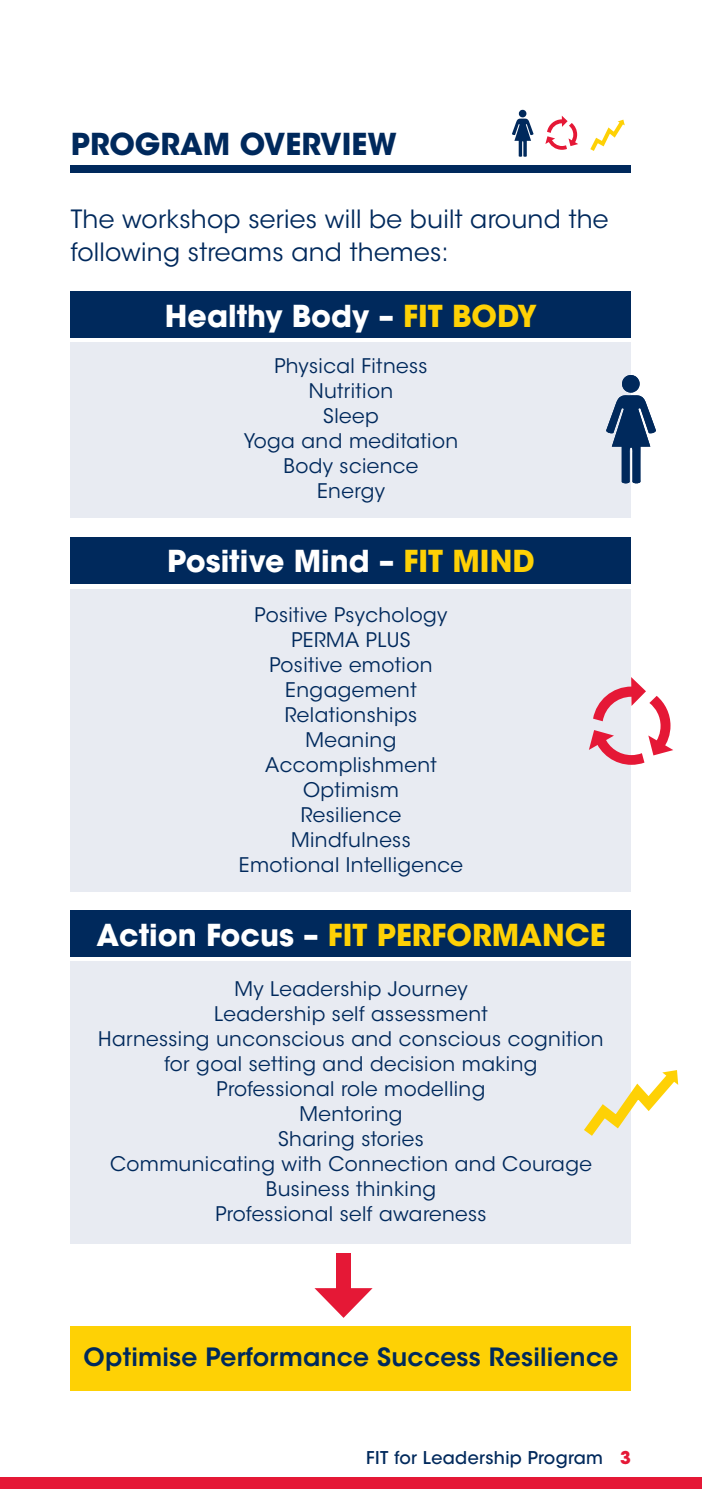
<style>
.page{position:relative;width:702px;height:1489px;background:#fff}
.page>*{position:absolute;margin:0;border:0;box-sizing:border-box;transform-origin:0 0}
.t1{font:700 30px "ITC Avant Garde Std";color:#fff}
.t2{font:700 30px "ITC Avant Garde Std";color:#fed105}
.t3{font:700 30px "ITC Avant Garde Std";color:#00295c}
.t4{font:25px/32.5px "ITC Avant Garde Std";letter-spacing:.01em;color:#00295c}
.t5{font:600 25px "ITC Avant Garde Std";letter-spacing:.01em;color:#00295c}
.t6{font:20px/25px "ITC Avant Garde Std";letter-spacing:.02em;color:#00295c;text-align:center}
.t7{font:500 17.5px "ITC Avant Garde Std";letter-spacing:.02em;color:#00295c}
.s1{color:#fed105}
.s2{color:#fff}
.s3{font-weight:700;color:#e51836}
</style>
<div class="page">
<div style="left:71px;top:165px;width:560px;height:7px;background:#00295c"></div>
<div style="left:0;top:1476px;width:702px;height:12px;background:#e51836"></div>
<svg style="left:512px;top:110px;width:21px;height:47px"></svg>
<svg style="left:545px;top:116px;width:33px;height:34px"></svg>
<svg style="left:590px;top:119px;width:35px;height:32px"></svg>
<div style="left:71px;top:291px;width:560px;height:46px;background:#00295c"></div>
<div style="left:71px;top:342px;width:560px;height:176px;background:#e8ebf2"></div>
<div style="left:71px;top:589px;width:560px;height:302px;background:#e8ebf2"></div>
<div style="left:71px;top:961px;width:560px;height:282px;background:#e8ebf2"></div>
<div style="left:71px;top:537px;width:560px;height:46px;background:#00295c"></div>
<div style="left:71px;top:910px;width:560px;height:46px;background:#00295c"></div>
<div style="left:71px;top:1325px;width:560px;height:65px;background:#fed105"></div>
<div style="left:336px;top:1253px;width:15px;height:49px;background:#e51836"></div>
<svg style="left:314px;top:1288px;width:58px;height:29px"></svg>
<svg style="left:606px;top:375px;width:50px;height:109px"></svg>
<svg style="left:589px;top:677px;width:84px;height:87px"></svg>
<svg style="left:584px;top:1070px;width:95px;height:66px"></svg>
<p class="t3" style="left:71px;top:124px;width:327px">PROGRAM OVERVIEW</p>
<p class="t4" style="left:71px;top:203px;width:539px">The workshop series will be built around the following streams and themes:</p>
<p class="t1" style="left:165px;top:296px;width:373px">Healthy Body – <span class="s1">FIT BODY</span></p>
<p class="t6" style="left:274px;top:353px;width:155px">Physical Fitness</p>
<p class="t6" style="left:309px;top:378px;width:86px">Nutrition</p>
<p class="t6" style="left:323px;top:403px;width:57px">Sleep</p>
<p class="t6" style="left:244px;top:428px;width:216px">Yoga and meditation</p>
<p class="t6" style="left:283px;top:453px;width:136px">Body science</p>
<p class="t6" style="left:317px;top:478px;width:69px">Energy</p>
<p class="t1" style="left:167px;top:541px;width:369px">Positive Mind – <span class="s1">FIT MIND</span></p>
<p class="t6" style="left:254px;top:602px;width:194px">Positive Psychology</p>
<p class="t6" style="left:291px;top:627px;width:121px">PERMA PLUS</p>
<p class="t6" style="left:269px;top:652px;width:164px">Positive emotion</p>
<p class="t6" style="left:285px;top:677px;width:133px">Engagement</p>
<p class="t6" style="left:285px;top:702px;width:134px">Relationships</p>
<p class="t6" style="left:305px;top:727px;width:92px">Meaning</p>
<p class="t6" style="left:265px;top:752px;width:173px">Accomplishment</p>
<p class="t6" style="left:303px;top:777px;width:97px">Optimism</p>
<p class="t6" style="left:301px;top:802px;width:102px">Resilience</p>
<p class="t6" style="left:291px;top:827px;width:121px">Mindfulness</p>
<p class="t6" style="left:239px;top:852px;width:226px">Emotional Intelligence</p>
<p class="t2" style="left:96px;top:915px;width:510px"><span class="s2">Action Focus –</span> FIT PERFORMANCE</p>
<p class="t6" style="left:234px;top:976px;width:235px">My Leadership Journey</p>
<p class="t6" style="left:214px;top:1001px;width:275px">Leadership self assessment</p>
<p class="t6" style="left:98px;top:1026px;width:507px">Harnessing unconscious and conscious cognition for goal setting and decision making</p>
<p class="t6" style="left:217px;top:1076px;width:270px">Professional role modelling</p>
<p class="t6" style="left:299px;top:1101px;width:104px">Mentoring</p>
<p class="t6" style="left:278px;top:1126px;width:147px">Sharing stories</p>
<p class="t6" style="left:110px;top:1151px;width:483px">Communicating with Connection and Courage</p>
<p class="t6" style="left:266px;top:1176px;width:172px">Business thinking</p>
<p class="t6" style="left:215px;top:1201px;width:273px">Professional self awareness</p>
<p class="t5" style="left:84px;top:1340px;width:536px">Optimise Performance Success Resilience</p>
<p class="t7" style="left:366px;top:1446px;width:266px">FIT for Leadership Program <span class="s3">3</span></p>
</div>
